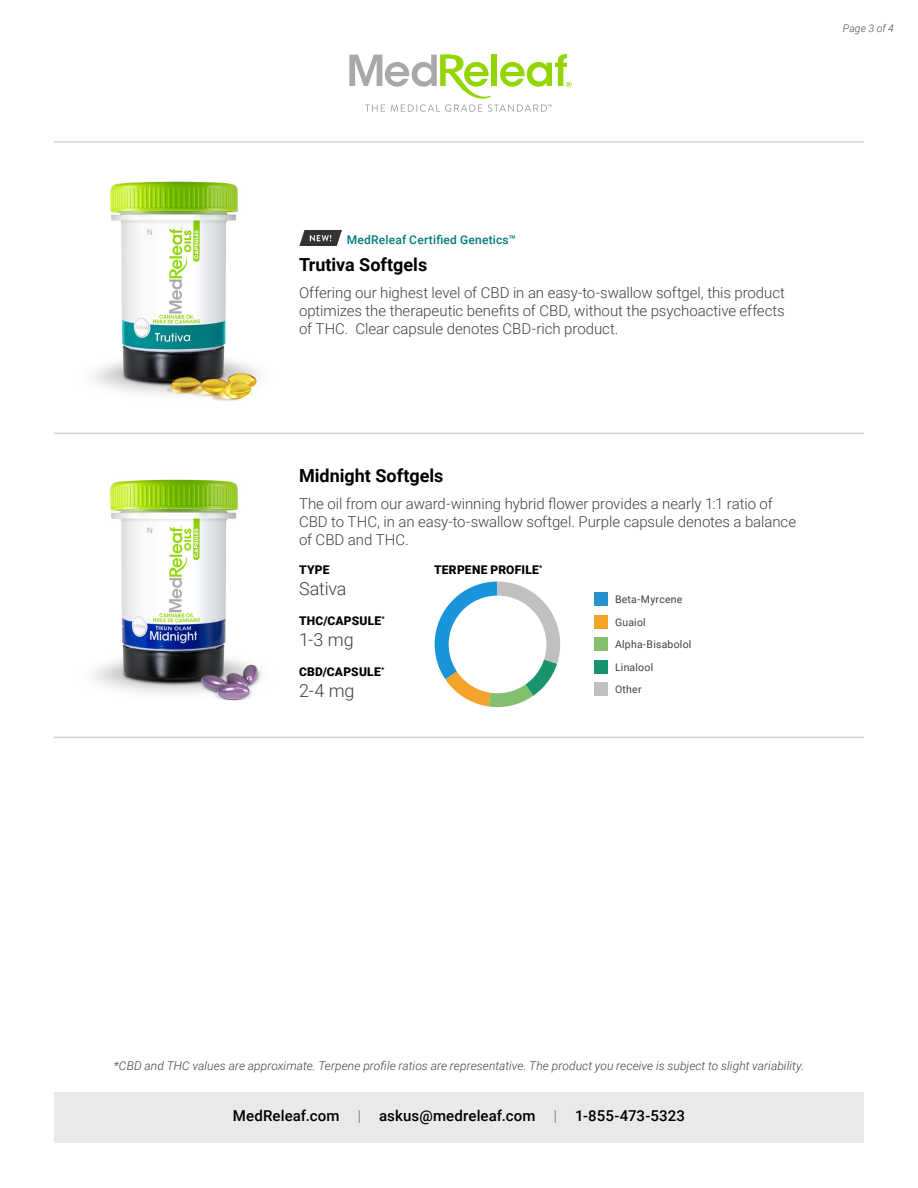
<style>
.page{position:relative;width:918px;height:1188px;background:#fff}
.page>*{position:absolute;margin:0;border:0;box-sizing:border-box;transform-origin:0 0}
.t1{font:700 18px "Roboto";color:#000}
.t2{font:300 18px "Roboto";letter-spacing:-.005em;color:#414042}
.t3{font:300 15px/18px "Roboto";letter-spacing:-.005em;color:#414042;text-align:justify}
.t4{font:500 15px "Roboto";letter-spacing:.01em;color:#000}
.t5{font:italic 300 12px "Roboto";letter-spacing:.005em;color:#414042}
.t6{font:900 12px "Roboto";letter-spacing:.02em;color:#000}
.t7{font:500 12px "Roboto";letter-spacing:.02em;color:#007b78}
.t8{font:10.5px/22.5px "Roboto";letter-spacing:.02em;color:#414042}
.t9{font:italic 300 10.5px "Roboto";letter-spacing:.01em;color:#4d4d4f}
.t10{font:6.45px "Roboto";color:#231f20}
.s1{font-weight:100}
</style>
<div class="page">
<svg style="left:349px;top:54px;width:223px;height:58px"></svg>
<hr style="left:54px;top:433px;width:810px;height:1px;background:#d3d3d4">
<hr style="left:54px;top:141px;width:810px;height:2px;background:#d3d3d4">
<img style="left:93px;top:181px;width:166px;height:221px">
<img style="left:93px;top:479px;width:169px;height:222px">
<svg style="left:435px;top:582px;width:125px;height:125px"></svg>
<div style="left:594px;top:593px;width:14px;height:13px;background:#2693d1"></div>
<div style="left:594px;top:615px;width:14px;height:14px;background:#f1a426"></div>
<div style="left:594px;top:638px;width:14px;height:13px;background:#82bf6e"></div>
<div style="left:594px;top:660px;width:14px;height:14px;background:#17946e"></div>
<div style="left:594px;top:683px;width:14px;height:13px;background:#c0bfbf"></div>
<img style="left:299px;top:231px;width:42px;height:15px">
<hr style="left:54px;top:737px;width:810px;height:1px;background:#d3d3d4">
<div style="left:54px;top:1092px;width:810px;height:51px;background:#e9e9ea"></div>
<p class="t9" style="left:843px;top:21px;width:53px">Page 3 of 4</p>
<p class="t7" style="left:347px;top:231px;width:171px">MedReleaf Certified Genetics™</p>
<p class="t1" style="left:299px;top:252px;width:130px">Trutiva Softgels</p>
<p class="t3" style="left:299px;top:283px;width:487px">Offering our highest level of CBD in an easy-to-swallow softgel, this product optimizes the therapeutic benefits of CBD, without the psychoactive effects of THC. Clear capsule denotes CBD-rich product.</p>
<p class="t1" style="left:299px;top:463px;width:146px">Midnight Softgels</p>
<p class="t3" style="left:299px;top:494px;width:499px;text-align:left">The oil from our award-winning hybrid flower provides a nearly 1:1 ratio of<br>CBD to THC, in an easy-to-swallow softgel. Purple capsule denotes a balance of CBD and THC.</p>
<p class="t6" style="left:299px;top:561px;width:32px">TYPE</p>
<p class="t2" style="left:299px;top:576px;width:49px">Sativa</p>
<p class="t6" style="left:299px;top:612px;width:87px">THC/CAPSULE<sup>*</sup></p>
<p class="t2" style="left:299px;top:627px;width:56px">1-3 mg</p>
<p class="t6" style="left:299px;top:663px;width:87px">CBD/CAPSULE<sup>*</sup></p>
<p class="t2" style="left:299px;top:678px;width:57px">2-4 mg</p>
<p class="t6" style="left:434px;top:561px;width:110px">TERPENE PROFILE<sup>*</sup></p>
<p class="t8" style="left:615px;top:588px;width:78px">Beta-Myrcene<br>Guaiol<br>Alpha-Bisabolol<br>Linalool<br>Other</p>
<p class="t10" style="left:601px;top:641px;width:46px">Alpha-Bisabolol</p>
<p class="t5" style="left:114px;top:1057px;width:692px">*CBD and THC values are approximate. Terpene profile ratios are representative. The product you receive is subject to slight variability.</p>
<p class="t4" style="left:233px;top:1106px;width:454px">MedReleaf.com <span class="s1">|</span> askus@medreleaf.com <span class="s1">|</span> 1-855-473-5323</p>
</div>
